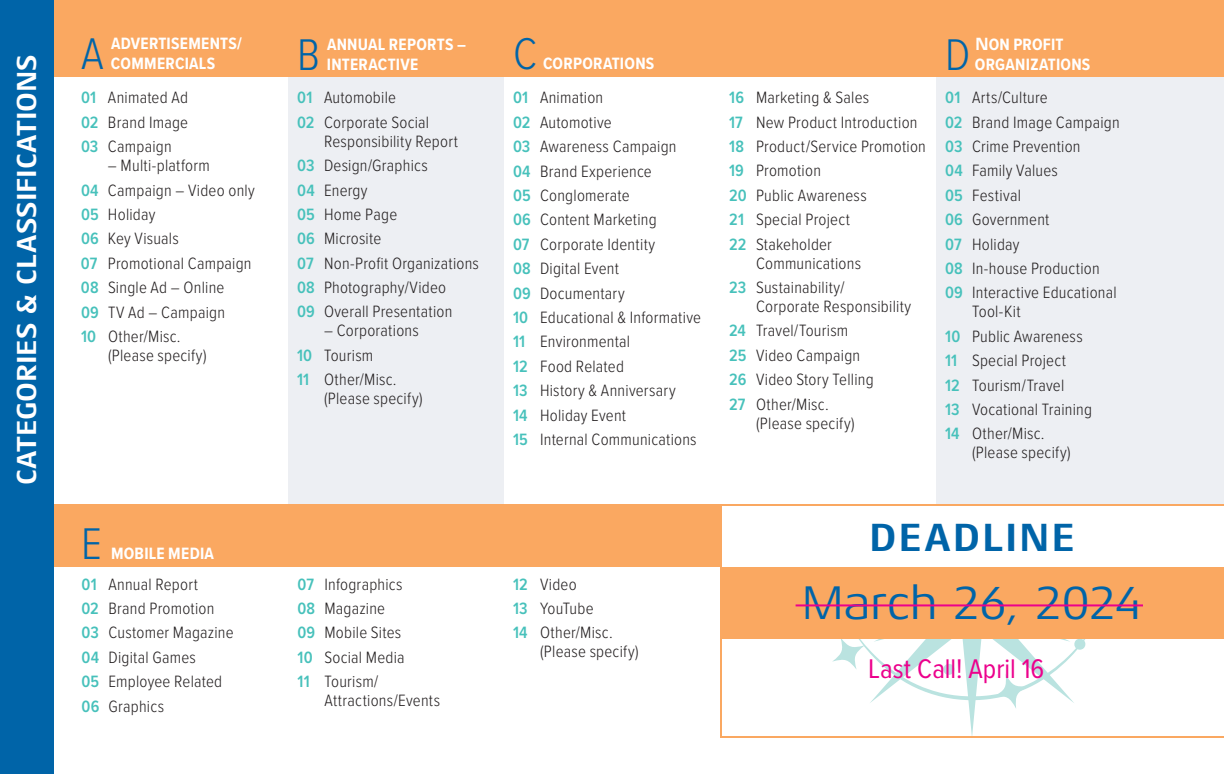
<style>
.page{position:relative;width:1224px;height:774px;background:#fff}
.page>*{position:absolute;margin:0;border:0;box-sizing:border-box;transform-origin:0 0}
.t1{font:48px "Aeonis LT Pro";letter-spacing:-.02em;color:#0064a8}
.t2{font:300 46px "Proxima Nova Cond";color:#0064a8}
.t3{font:700 40px "Aeonis LT Pro";letter-spacing:.045em;color:#0064a8}
.t4{font:700 28px "Aeonis LT Pro";letter-spacing:-.005em;color:#fff}
.t5{font:28px "Proxima Nova Cond";color:#ec008c}
.t6{font:300 17px/24.4px "Proxima Nova Cond";letter-spacing:.015em;color:#231f20}
.t7{font:700 17px "Proxima Nova Cond";letter-spacing:.015em;color:#fff}
.s1{font-family:"Aeonis LT Pro";font-size:18px}
.s2{font-weight:600;color:#47c1bb}
</style>
<div class="page">
<div style="left:288px;top:76px;width:216px;height:428px;background:#edeff3"></div>
<div style="left:936px;top:76px;width:288px;height:428px;background:#edeff3"></div>
<div style="left:0;top:0;width:54px;height:774px;background:#0064a8"></div>
<div style="left:54px;top:0;width:1170px;height:76px;background:#faa861"></div>
<div style="left:54px;top:504px;width:667px;height:63px;background:#faa861"></div>
<svg style="left:720px;top:504px;width:504px;height:234px"></svg>
<hr style="left:796px;top:604px;width:347px;height:2px;background:#ec008c">
<h3 class="t4" style="left:11px;top:485px;width:433px;rotate:-90deg">CATEGORIES &amp; CLASSIFICATIONS</h3>
<p class="t7" style="left:111px;top:31px;width:132px">ADVERTISEMENTS/</p>
<h2 class="t2" style="left:81px;top:20px;width:24px">A</h2>
<p class="t7" style="left:111px;top:51px;width:106px">COMMERCIALS</p>
<h2 class="t2" style="left:297px;top:20px;width:24px">B</h2>
<p class="t7" style="left:327px;top:31px;width:141px">ANNUAL REPORTS –</p>
<p class="t7" style="left:327px;top:51px;width:93px">INTERACTIVE</p>
<h2 class="t2" style="left:513px;top:20px;width:26px">C</h2>
<p class="t7" style="left:543px;top:51px;width:113px">CORPORATIONS</p>
<p class="t7" style="left:975px;top:31px;width:90px"><span class="s1">N</span>ON PROFIT</p>
<h2 class="t2" style="left:945px;top:20px;width:27px">D</h2>
<p class="t7" style="left:975px;top:51px;width:117px">ORGANIZATIONS</p>
<p class="t6" style="left:81px;top:85px;width:109px;text-align:justify"><span class="s2">01</span> Animated Ad <span class="s2">02</span> Brand Image <span class="s2">03</span> Campaign</p>
<p class="t6" style="left:81px;top:152px;width:175px;text-indent:27px">– Multi-platform<br><span class="s2">04</span> Campaign – Video only<br><span class="s2">05</span> Holiday<br><span class="s2">06</span> Key Visuals<br><span class="s2">07</span> Promotional Campaign<br><span class="s2">08</span> Single Ad – Online<br><span class="s2">09</span> TV Ad – Campaign<br><span class="s2">10</span> Other/Misc.</p>
<p class="t6" style="left:108px;top:342px;width:100px">(Please specify)</p>
<p class="t6" style="left:297px;top:85px;width:134px"><span class="s2">01</span> Automobile<br><span class="s2">02</span> Corporate Social</p>
<p class="t6" style="left:297px;top:128px;width:183px;text-indent:27px">Responsibility Report<br><span class="s2">03</span> Design/Graphics<br><span class="s2">04</span> Energy<br><span class="s2">05</span> Home Page<br><span class="s2">06</span> Microsite<br><span class="s2">07</span> Non-Profit Organizations<br><span class="s2">08</span> Photography/Video<br><span class="s2">09</span> Overall Presentation</p>
<p class="t6" style="left:297px;top:318px;width:123px;text-indent:27px">– Corporations<br><span class="s2">10</span> Tourism<br><span class="s2">11</span> Other/Misc.</p>
<p class="t6" style="left:324px;top:386px;width:100px">(Please specify)</p>
<p class="t6" style="left:513px;top:85px;width:189px"><span class="s2">01</span> Animation<br><span class="s2">02</span> Automotive<br><span class="s2">03</span> Awareness Campaign<br><span class="s2">04</span> Brand Experience<br><span class="s2">05</span> Conglomerate<br><span class="s2">06</span> Content Marketing<br><span class="s2">07</span> Corporate Identity<br><span class="s2">08</span> Digital Event<br><span class="s2">09</span> Documentary<br><span class="s2">10</span> Educational &amp; Informative<br><span class="s2">11</span> Environmental<br><span class="s2">12</span> Food Related<br><span class="s2">13</span> History &amp; Anniversary<br><span class="s2">14</span> Holiday Event<br><span class="s2">15</span> Internal Communications</p>
<p class="t6" style="left:729px;top:84px;width:198px"><span class="s2">16</span> Marketing &amp; Sales<br><span class="s2">17</span> New Product Introduction<br><span class="s2">18</span> Product/Service Promotion<br><span class="s2">19</span> Promotion<br><span class="s2">20</span> Public Awareness<br><span class="s2">21</span> Special Project<br><span class="s2">22</span> Stakeholder</p>
<p class="t6" style="left:729px;top:250px;width:134px;text-indent:27px">Communications<br><span class="s2">23</span> Sustainability/</p>
<p class="t6" style="left:729px;top:293px;width:184px;text-indent:27px">Corporate Responsibility<br><span class="s2">24</span> Travel/Tourism<br><span class="s2">25</span> Video Campaign<br><span class="s2">26</span> Video Story Telling<br><span class="s2">27</span> Other/Misc.</p>
<p class="t6" style="left:756px;top:410px;width:100px">(Please specify)</p>
<p class="t6" style="left:945px;top:85px;width:176px"><span class="s2">01</span> Arts/Culture<br><span class="s2">02</span> Brand Image Campaign<br><span class="s2">03</span> Crime Prevention<br><span class="s2">04</span> Family Values<br><span class="s2">05</span> Festival<br><span class="s2">06</span> Government<br><span class="s2">07</span> Holiday<br><span class="s2">08</span> In-house Production<br><span class="s2">09</span> Interactive Educational</p>
<p class="t6" style="left:945px;top:299px;width:149px;text-indent:27px">Tool-Kit<br><span class="s2">10</span> Public Awareness<br><span class="s2">11</span> Special Project<br><span class="s2">12</span> Tourism/Travel<br><span class="s2">13</span> Vocational Training<br><span class="s2">14</span> Other/Misc.</p>
<p class="t6" style="left:972px;top:440px;width:100px">(Please specify)</p>
<h2 class="t2" style="left:81px;top:510px;width:22px">E</h2>
<p class="t7" style="left:111px;top:541px;width:105px">MOBILE MEDIA</p>
<h3 class="t3" style="left:869px;top:515px;width:207px">DEADLINE</h3>
<p class="t6" style="left:81px;top:571px;width:154px"><span class="s2">01</span> Annual Report<br><span class="s2">02</span> Brand Promotion<br><span class="s2">03</span> Customer Magazine<br><span class="s2">04</span> Digital Games<br><span class="s2">05</span> Employee Related<br><span class="s2">06</span> Graphics</p>
<p class="t6" style="left:297px;top:571px;width:109px"><span class="s2">07</span> Infographics<br><span class="s2">08</span> Magazine<br><span class="s2">09</span> Mobile Sites<br><span class="s2">10</span> Social Media<br><span class="s2">11</span> Tourism/</p>
<p class="t6" style="left:324px;top:687px;width:117px">Attractions/Events</p>
<p class="t6" style="left:513px;top:571px;width:101px"><span class="s2">12</span> Video<br><span class="s2">13</span> YouTube<br><span class="s2">14</span> Other/Misc.</p>
<p class="t6" style="left:540px;top:639px;width:100px">(Please specify)</p>
<h1 class="t1" style="left:802px;top:577px;width:342px">March 26, 2024</h1>
<h3 class="t5" style="left:868px;top:648px;width:178px">Last Call! April 16</h3>
</div>
